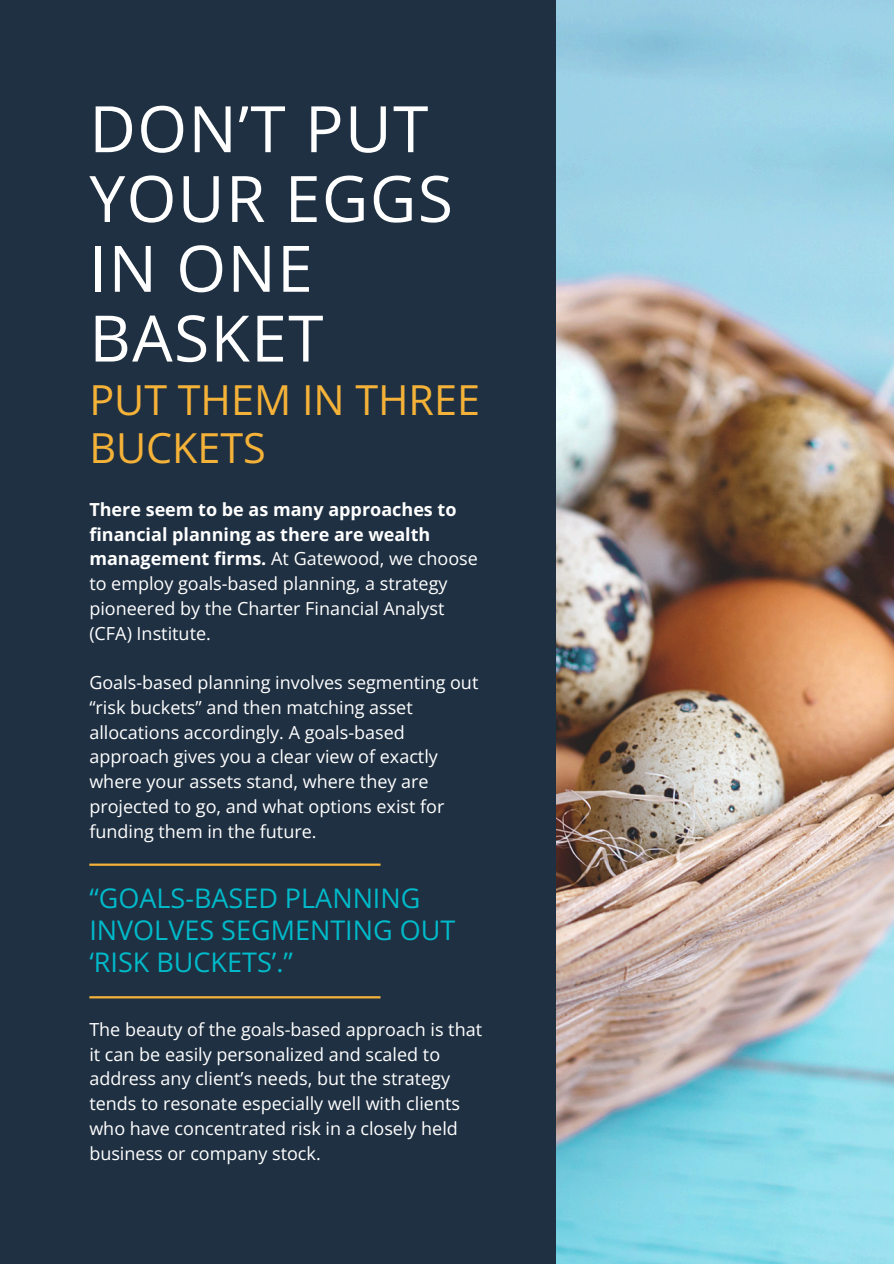
<style>
.page{position:relative;width:894px;height:1264px;background:#fff}
.page>*{position:absolute;margin:0;border:0;box-sizing:border-box;transform-origin:0 0}
.t1{font:64.05px/69.8px "Open Sans";letter-spacing:.02em;color:#fff}
.t2{font:41.4px/48.3px "Open Sans";color:#f5b238}
.t3{font:27px/31.5px "Open Sans";color:#00bac9}
.t4{font:18px/24.8px "Open Sans";color:#fff}
.s1{font-weight:700}
</style>
<div class="page">
<div style="left:0;top:0;width:893px;height:1263px;background:#1f3042"></div>
<img style="left:556px;top:0;width:337px;height:1263px">
<hr style="left:89px;top:863px;width:291px;height:2px;background:#f5b238">
<hr style="left:89px;top:996px;width:291px;height:2px;background:#f5b238">
<h1 class="t1" style="left:89px;top:92px;width:365px">DON’T PUT<br>YOUR EGGS<br>IN ONE<br>BASKET</h1>
<p class="t2" style="left:89px;top:374px;width:392px">PUT THEM IN THREE<br>BUCKETS</p>
<h2 class="t4" style="left:89px;top:496px;width:390px"><span class="s1">There seem to be as many approaches to financial planning as there are wealth management firms.</span> At Gatewood, we choose to employ goals-based planning, a strategy pioneered by the Charter Financial Analyst (CFA) Institute.</h2>
<p class="t4" style="left:89px;top:669px;width:390px">Goals-based planning involves segmenting out “risk buckets” and then matching asset allocations accordingly. A goals-based approach gives you a clear view of exactly where your assets stand, where they are projected to go, and what options exist for funding them in the future.</p>
<p class="t3" style="left:89px;top:882px;width:367px">“GOALS-BASED PLANNING<br>INVOLVES SEGMENTING OUT ‘RISK BUCKETS’.”</p>
<p class="t4" style="left:89px;top:1016px;width:394px">The beauty of the goals-based approach is that it can be easily personalized and scaled to address any client’s needs, but the strategy tends to resonate especially well with clients who have concentrated risk in a closely held business or company stock.</p>
</div>
